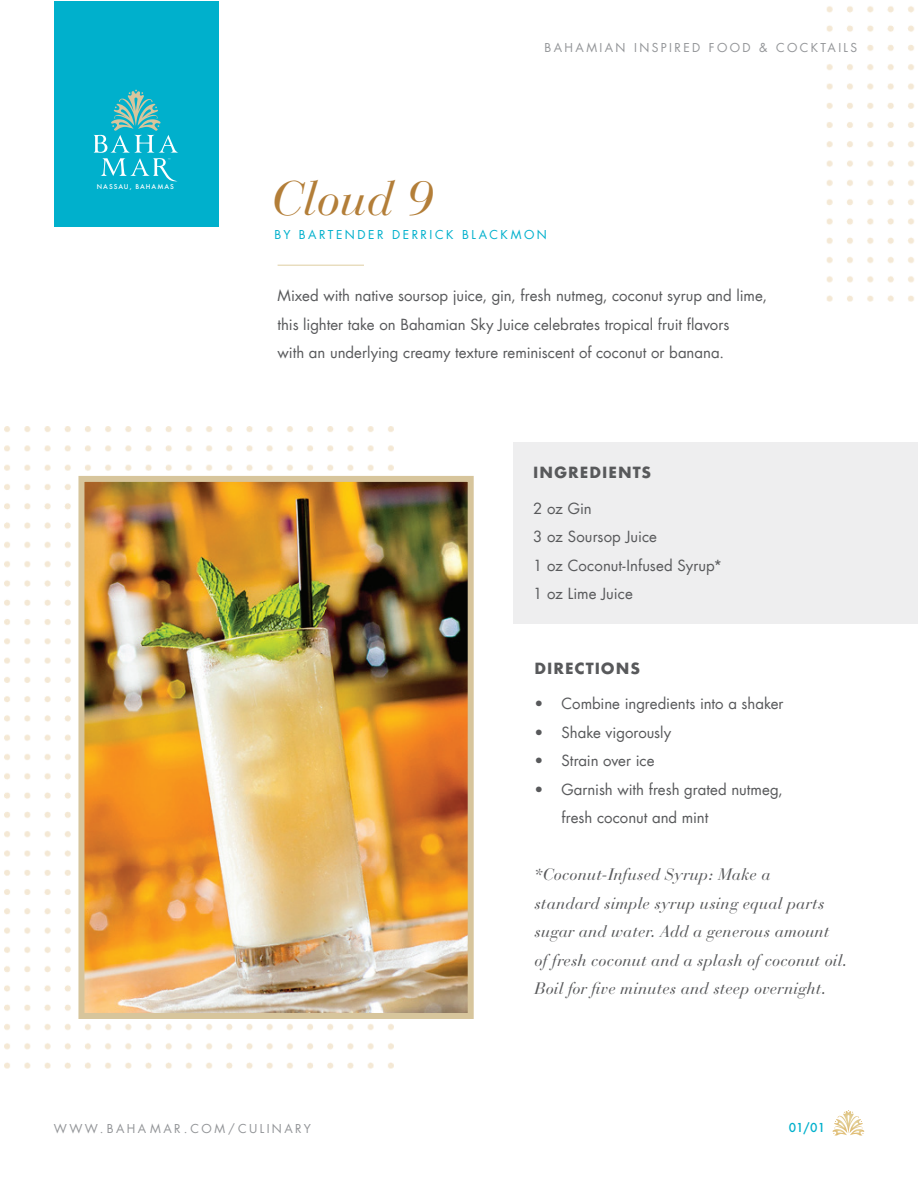
<style>
.page{position:relative;width:918px;height:1188px;background:#fff}
.page>*{position:absolute;margin:0;border:0;box-sizing:border-box;transform-origin:0 0}
.t1{font:italic 48px "Bauer Bodoni";color:#b37e38}
.t2{font:italic 16.5px/28.5px "Bauer Bodoni";letter-spacing:.005em;color:#58595b}
.t3{font:15px/28.5px "Futura LT";color:#58595b}
.t4{font:700 15px "Futura";letter-spacing:.06em;color:#58595b}
.t5{font:12px "Futura LT";letter-spacing:.2em;color:#939598}
.t6{font:12px "Futura LT";letter-spacing:.21em;color:#00b0cc}
.t7{font:500 12px "Futura";color:#00b0cc}
.t8{font:500 6.45px "Futura";letter-spacing:.15em;color:#fff}
</style>
<div class="page">
<div style="left:54px;top:1px;width:165px;height:226px;background:#00b0cc"></div>
<svg style="left:93px;top:90px;width:85px;height:92px"></svg>
<img style="left:826px;top:6px;width:88px;height:295px">
<div style="left:454px;top:34px;width:410px;height:25px;background:#fff"></div>
<svg style="left:832px;top:1110px;width:33px;height:26px"></svg>
<div style="left:513px;top:442px;width:405px;height:181px;background:#eeeeef"></div>
<img style="left:4px;top:427px;width:390px;height:641px">
<img style="left:85px;top:483px;width:382px;height:529px">
<div style="left:78px;top:476px;width:396px;height:543px;border:6px solid #d7c59c"></div>
<hr style="left:278px;top:265px;width:86px;height:1px;background:#e2d3ab">
<p class="t8" style="left:97px;top:183px;width:79px">NASSAU, BAHAMAS</p>
<p class="t5" style="left:545px;top:40px;width:314px">BAHAMIAN INSPIRED FOOD &amp; COCKTAILS</p>
<h1 class="t1" style="left:271px;top:169px;width:164px">Cloud 9</h1>
<p class="t6" style="left:275px;top:227px;width:274px">BY BARTENDER DERRICK BLACKMON</p>
<p class="t3" style="left:278px;top:282px;width:491px">Mixed with native soursop juice, gin, fresh nutmeg, coconut syrup and lime, this lighter take on Bahamian Sky Juice celebrates tropical fruit flavors<br>with an underlying creamy texture reminiscent of coconut or banana.</p>
<p class="t4" style="left:533px;top:462px;width:120px">INGREDIENTS</p>
<p class="t3" style="left:533px;top:494px;width:191px">2 oz Gin<br>3 oz Soursop Juice<br>1 oz Coconut-Infused Syrup*<br>1 oz Lime Juice</p>
<p class="t4" style="left:535px;top:658px;width:107px">DIRECTIONS</p>
<p class="t3" style="left:535px;top:690px;width:251px">• Combine ingredients into a shaker</p>
<p class="t3" style="left:535px;top:718px;width:138px">• Shake vigorously</p>
<p class="t3" style="left:535px;top:747px;width:122px">• Strain over ice</p>
<p class="t3" style="left:562px;top:775px;width:223px;text-indent:-27px">• Garnish with fresh grated nutmeg, fresh coconut and mint</p>
<p class="t2" style="left:535px;top:861px;width:314px">*Coconut-Infused Syrup: Make a<br>standard simple syrup using equal parts sugar and water. Add a generous amount<br>of fresh coconut and a splash of coconut oil.<br>Boil for five minutes and steep overnight.</p>
<p class="t5" style="left:54px;top:1121px;width:258px">WWW.BAHA MAR.COM/CULINARY</p>
<p class="t7" style="left:789px;top:1120px;width:38px">01/01</p>
</div>
